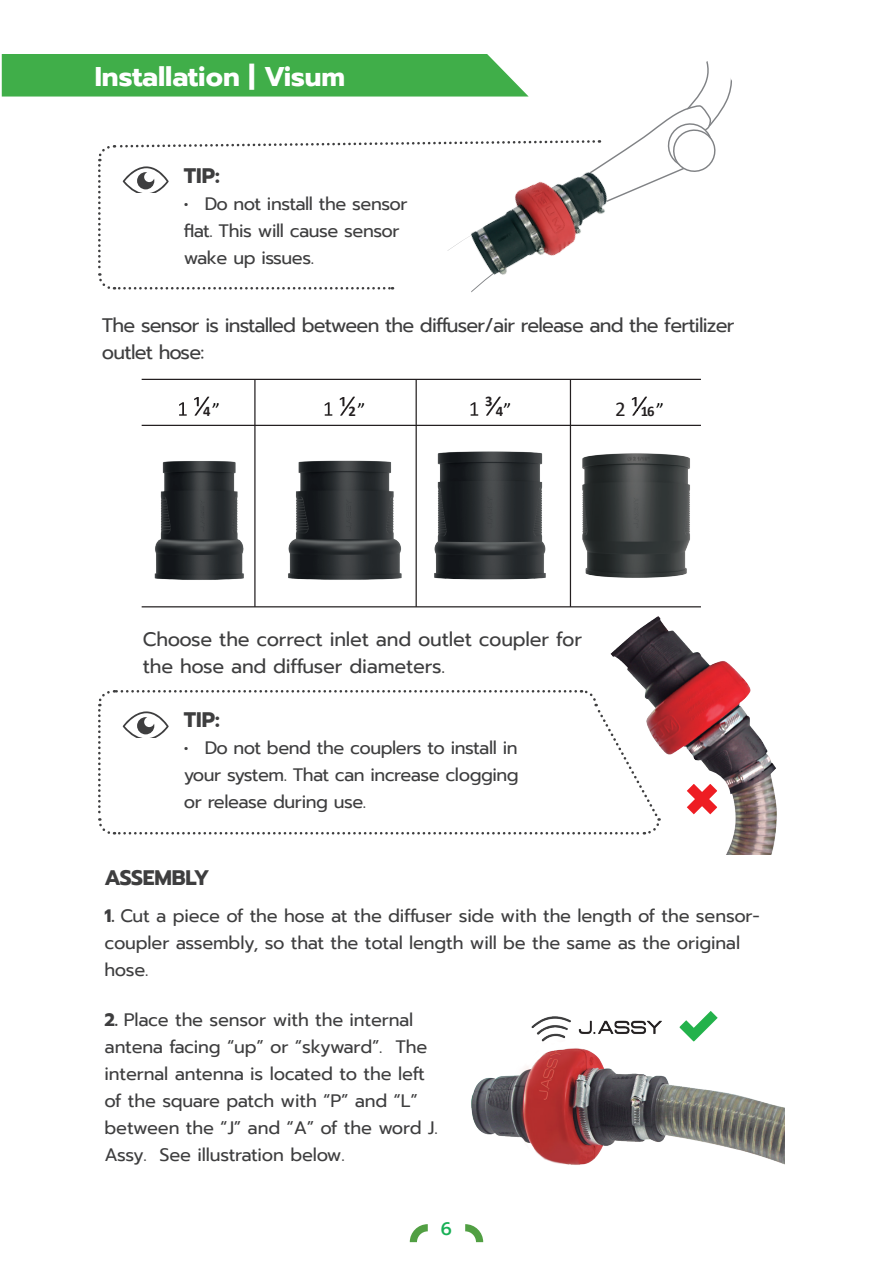
<style>
.page{position:relative;width:893px;height:1263px;background:#fff}
.page>*{position:absolute;margin:0;border:0;box-sizing:border-box;transform-origin:0 0}
.Capitulos{font:700 27px "Prompt";color:#fff}
.t1{font:700 21px "Prompt";letter-spacing:-.01em;color:#3e3e3f}
.t2{font:19.5px/27.2px "Prompt";letter-spacing:-.04em;color:#3e3e3f}
.t3{font:19.5px/27.2px "Prompt";letter-spacing:-.01em;color:#3e3e3f}
.t4{font:18px/27.2px "Prompt";letter-spacing:-.01em;color:#3e3e3f}
.t5{font:500 18px "Prompt";color:#18b056}
.t6{font:700 14.7px "Calibri";color:#231f20}
.s1{font-weight:400;font-size:18.75px;color:#000001}
.s2{font-weight:400;font-size:21.15px}
.s3{font-weight:700}
</style>
<div class="page">
<svg style="left:410px;top:1224px;width:18px;height:18px"></svg>
<svg style="left:465px;top:1224px;width:18px;height:18px"></svg>
<svg style="left:470px;top:402px;width:8px;height:14px"></svg>
<svg style="left:486px;top:397px;width:15px;height:19px"></svg>
<svg style="left:325px;top:402px;width:7px;height:14px"></svg>
<svg style="left:340px;top:397px;width:15px;height:19px"></svg>
<svg style="left:179px;top:402px;width:8px;height:14px"></svg>
<svg style="left:194px;top:397px;width:15px;height:19px"></svg>
<svg style="left:632px;top:397px;width:15px;height:19px"></svg>
<img style="left:569px;top:448px;width:121px;height:135px">
<img style="left:288px;top:460px;width:114px;height:120px">
<img style="left:154px;top:461px;width:90px;height:119px">
<img style="left:434px;top:451px;width:112px;height:129px">
<hr style="left:142px;top:425px;width:559px;height:1px;background:#231f20">
<hr style="left:142px;top:379px;width:559px;height:1px;background:#231f20">
<hr style="left:142px;top:606px;width:559px;height:1px;background:#231f20">
<hr style="left:254px;top:380px;width:2px;height:227px;background:#231f20">
<hr style="left:416px;top:380px;width:1px;height:227px;background:#231f20">
<hr style="left:570px;top:379px;width:1px;height:228px;background:#231f20">
<svg style="left:98px;top:690px;width:477px;height:145px"></svg>
<svg style="left:2px;top:54px;width:730px;height:237px"></svg>
<img style="left:575px;top:616px;width:202px;height:239px">
<div style="left:674px;top:770px;width:57px;height:57px;background:#fff;border-radius:50%"></div>
<svg style="left:687px;top:784px;width:30px;height:30px"></svg>
<img style="left:471px;top:1016px;width:314px;height:149px">
<div style="left:672px;top:994px;width:57px;height:58px;background:#fff;border-radius:50%"></div>
<svg style="left:679px;top:1011px;width:39px;height:31px"></svg>
<p class="Capitulos" style="left:95px;top:56px;width:252px">Installation | Visum</p>
<p class="t1" style="left:184px;top:160px;width:38px">TIP:</p>
<p class="t4" style="left:184px;top:190px;width:225px">• Do not install the sensor flat. This will cause sensor wake up issues.</p>
<p class="t2" style="left:102px;top:312px;width:634px">The sensor is installed between the diffuser/air release and the fertilizer outlet hose:</p>
<p class="t6" style="left:485px;top:391px;width:9px">3</p>
<p class="t6" style="left:203px;top:400px;width:18px">4<span class="s1">”</span></p>
<p class="t6" style="left:349px;top:400px;width:18px">2<span class="s1">”</span></p>
<p class="t6" style="left:496px;top:400px;width:17px">4<span class="s1">”</span></p>
<p class="t6" style="left:615px;top:400px;width:50px"><span class="s2">2</span> 16<span class="s1">”</span></p>
<p class="t3" style="left:143px;top:626px;width:441px">Choose the correct inlet and outlet coupler for the hose and diffuser diameters.</p>
<p class="t1" style="left:184px;top:704px;width:38px">TIP:</p>
<p class="t4" style="left:184px;top:734px;width:337px;text-align:justify">• Do not bend the couplers to install in your system. That can increase clogging or release during use.</p>
<p class="t1" style="left:105px;top:862px;width:106px">ASSEMBLY</p>
<p class="t4" style="left:105px;top:902px;width:657px"><span class="s3">1.</span> Cut a piece of the hose at the diffuser side with the length of the sensor&shy;coupler assembly, so that the total length will be the same as the original hose.</p>
<p class="t4" style="left:105px;top:1006px;width:335px"><span class="s3">2.</span> Place the sensor with the internal antena facing “up” or “skyward”. The internal antenna is located to the left of the square patch with “P” and “L” between the “J” and “A” of the word J.<br>Assy. See illustration below.</p>
<p class="t5" style="left:441px;top:1215px;width:13px">6</p>
</div>
